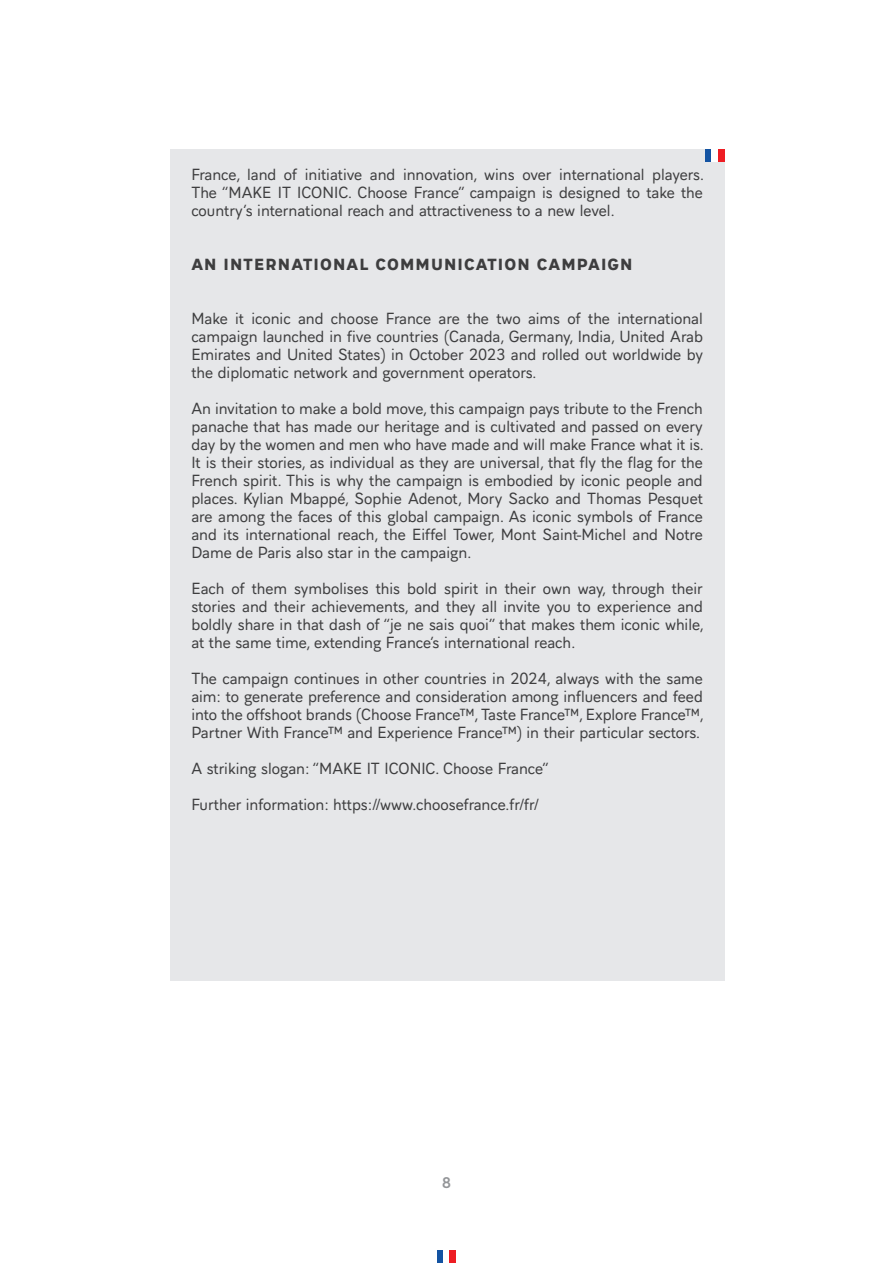
<style>
.page{position:relative;width:893px;height:1263px;background:#fff}
.page>*{position:absolute;margin:0;border:0;box-sizing:border-box;transform-origin:0 0}
.t1{font:15px/18px "Aiglon Pro";color:#3e3e3f;text-align:justify}
.t2{font:800 15px "Aiglon Pro";letter-spacing:.075em;color:#3e3e3f}
.t3{font:15px "France";color:#939598}
</style>
<div class="page">
<div style="left:170px;top:149px;width:554px;height:831px;background:#e6e7e9"></div>
<div style="left:705px;top:149px;width:7px;height:12px;background:#1353a2"></div>
<div style="left:712px;top:149px;width:6px;height:12px;background:#fff"></div>
<div style="left:718px;top:149px;width:6px;height:12px;background:#ee1d23"></div>
<div style="left:437px;top:1250px;width:6px;height:13px;background:#1353a2"></div>
<div style="left:450px;top:1250px;width:6px;height:13px;background:#ee1d23"></div>
<p class="t1" style="left:191px;top:164px;width:514px">France, land of initiative and innovation, wins over international players.<br>The “MAKE IT ICONIC. Choose France” campaign is designed to take the country’s international reach and attractiveness to a new level.</p>
<p class="t2" style="left:191px;top:252px;width:443px">AN INTERNATIONAL COMMUNICATION CAMPAIGN</p>
<p class="t1" style="left:191px;top:308px;width:513px">Make it iconic and choose France are the two aims of the international campaign launched in five countries (Canada, Germany, India, United Arab Emirates and United States) in October 2023 and rolled out worldwide by the diplomatic network and government operators.</p>
<p class="t1" style="left:191px;top:398px;width:514px">An invitation to make a bold move, this campaign pays tribute to the French panache that has made our heritage and is cultivated and passed on every day by the women and men who have made and will make France what it is.<br>It is their stories, as individual as they are universal, that fly the flag for the French spirit. This is why the campaign is embodied by iconic people and places. Kylian Mbappé, Sophie Adenot, Mory Sacko and Thomas Pesquet are among the faces of this global campaign. As iconic symbols of France and its international reach, the Eiffel Tower, Mont Saint-Michel and Notre Dame de Paris also star in the campaign.</p>
<p class="t1" style="left:191px;top:578px;width:515px">Each of them symbolises this bold spirit in their own way, through their stories and their achievements, and they all invite you to experience and boldly share in that dash of “je ne sais quoi” that makes them iconic while, at the same time, extending France’s international reach.</p>
<p class="t1" style="left:191px;top:668px;width:515px">The campaign continues in other countries in 2024, always with the same aim: to generate preference and consideration among influencers and feed into the offshoot brands (Choose France™, Taste France™, Explore France™, Partner With France™ and Experience France™) in their particular sectors.</p>
<p class="t1" style="left:191px;top:758px;width:359px">A striking slogan: “MAKE IT ICONIC. Choose France”</p>
<p class="t1" style="left:191px;top:794px;width:349px">Further information: https://www.choosefrance.fr/fr/</p>
<p class="t3" style="left:442px;top:1173px;width:10px">8</p>
</div>
